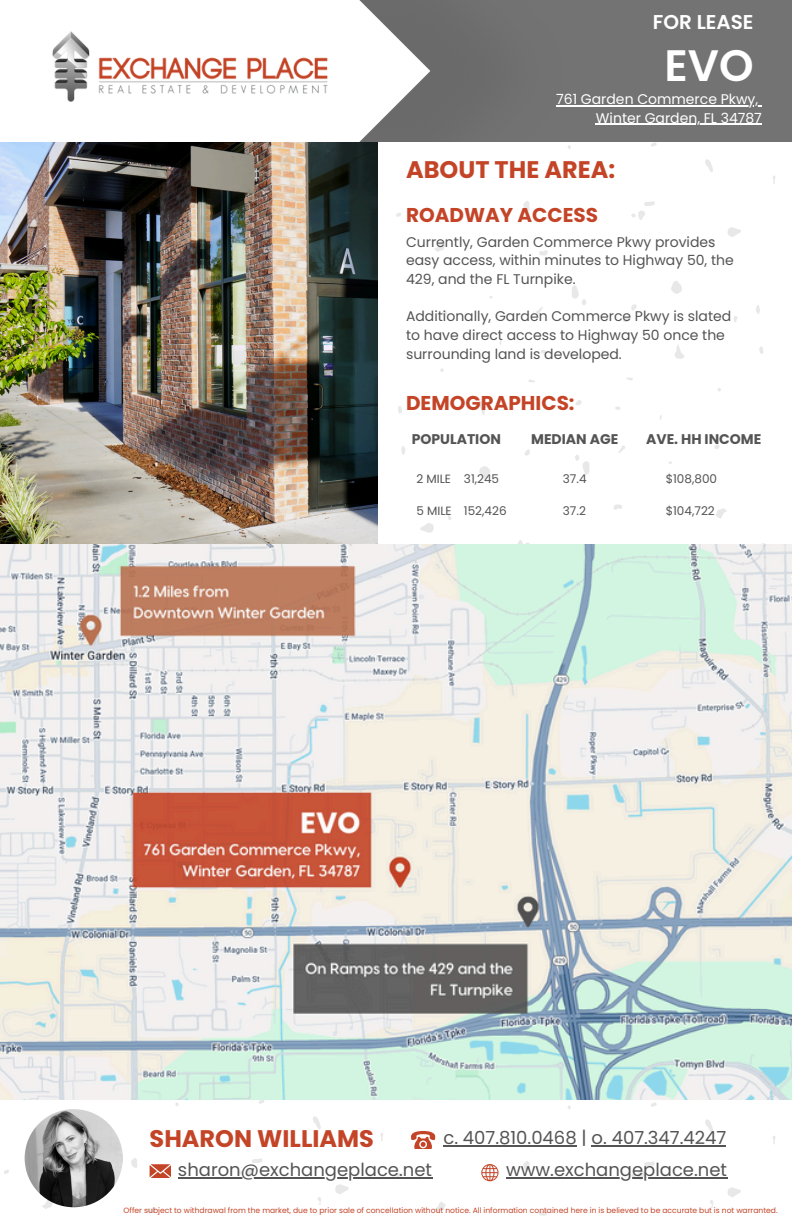
<style>
.page{position:relative;width:792px;height:1224px;background:#737373}
.page>*{position:absolute;margin:0;border:0;box-sizing:border-box;transform-origin:0 0}
.t1{font:600 44px "Poppins";color:#fff}
.t2{font:700 24px "Poppins";color:#c44427}
.t3{font:700 20px "Poppins";color:#c44427}
.t4{font:600 20px "Poppins";color:#fff}
.t5{font:18px "Poppins";color:#545454}
.t6{font:14px/18.6px "Poppins";color:#545454}
.t7{font:14px "Poppins";color:#fff}
.t8{font:700 14px "Poppins";color:#545454}
.t9{font:12px "Poppins";color:#545454}
.t10{font:7.6px "Poppins";color:#c44427}
</style>
<div class="page">
<div style="left:0;top:142px;width:791px;height:530px;background:#fff"></div>
<svg style="left:479px;top:466px;width:11px;height:13px"></svg>
<svg style="left:420px;top:523px;width:14px;height:10px"></svg>
<svg style="left:477px;top:401px;width:10px;height:14px"></svg>
<svg style="left:716px;top:508px;width:11px;height:10px"></svg>
<svg style="left:614px;top:504px;width:8px;height:6px"></svg>
<svg style="left:401px;top:446px;width:4px;height:9px"></svg>
<svg style="left:618px;top:445px;width:7px;height:8px"></svg>
<svg style="left:525px;top:438px;width:13px;height:18px"></svg>
<svg style="left:398px;top:406px;width:4px;height:7px"></svg>
<svg style="left:576px;top:400px;width:6px;height:5px"></svg>
<svg style="left:424px;top:437px;width:3px;height:7px"></svg>
<svg style="left:575px;top:455px;width:15px;height:20px"></svg>
<svg style="left:714px;top:444px;width:5px;height:5px"></svg>
<svg style="left:615px;top:406px;width:6px;height:4px"></svg>
<svg style="left:626px;top:378px;width:7px;height:3px"></svg>
<svg style="left:506px;top:540px;width:24px;height:5px"></svg>
<svg style="left:448px;top:512px;width:3px;height:8px"></svg>
<svg style="left:396px;top:213px;width:5px;height:4px"></svg>
<svg style="left:671px;top:281px;width:11px;height:13px"></svg>
<svg style="left:728px;top:227px;width:13px;height:10px"></svg>
<svg style="left:675px;top:345px;width:9px;height:14px"></svg>
<svg style="left:434px;top:241px;width:12px;height:11px"></svg>
<svg style="left:705px;top:159px;width:8px;height:13px"></svg>
<svg style="left:523px;top:201px;width:7px;height:10px"></svg>
<svg style="left:539px;top:250px;width:9px;height:6px"></svg>
<svg style="left:756px;top:305px;width:4px;height:9px"></svg>
<svg style="left:536px;top:307px;width:7px;height:7px"></svg>
<svg style="left:623px;top:304px;width:14px;height:18px"></svg>
<svg style="left:759px;top:346px;width:4px;height:8px"></svg>
<svg style="left:580px;top:355px;width:6px;height:5px"></svg>
<svg style="left:734px;top:316px;width:4px;height:7px"></svg>
<svg style="left:572px;top:285px;width:14px;height:20px"></svg>
<svg style="left:442px;top:311px;width:5px;height:5px"></svg>
<svg style="left:651px;top:142px;width:6px;height:5px"></svg>
<svg style="left:773px;top:176px;width:3px;height:8px"></svg>
<svg style="left:541px;top:350px;width:5px;height:3px"></svg>
<svg style="left:528px;top:379px;width:7px;height:3px"></svg>
<svg style="left:631px;top:201px;width:24px;height:19px"></svg>
<svg style="left:710px;top:240px;width:3px;height:8px"></svg>
<img style="left:0;top:142px;width:378px;height:403px">
<div style="left:0;top:1099px;width:792px;height:125px;background:#fff"></div>
<svg style="left:0;top:0;width:430px;height:142px;fill:#fff"></svg>
<img style="left:47px;top:19px;width:286px;height:98px">
<img style="left:0;top:545px;width:792px;height:555px">
<hr style="left:556px;top:105px;width:202px;height:1px;background:#fff">
<hr style="left:596px;top:124px;width:166px;height:1px;background:#fff">
<svg style="left:4px;top:1170px;width:5px;height:4px"></svg>
<svg style="left:335px;top:1184px;width:14px;height:10px"></svg>
<svg style="left:42px;top:1198px;width:11px;height:11px"></svg>
<svg style="left:313px;top:1116px;width:8px;height:13px"></svg>
<svg style="left:131px;top:1158px;width:6px;height:10px"></svg>
<svg style="left:147px;top:1207px;width:8px;height:6px"></svg>
<svg style="left:259px;top:1100px;width:5px;height:4px"></svg>
<svg style="left:380px;top:1133px;width:3px;height:8px"></svg>
<svg style="left:239px;top:1158px;width:23px;height:19px"></svg>
<svg style="left:318px;top:1197px;width:3px;height:8px"></svg>
<svg style="left:396px;top:1173px;width:5px;height:4px"></svg>
<svg style="left:727px;top:1187px;width:14px;height:10px"></svg>
<svg style="left:434px;top:1202px;width:12px;height:10px"></svg>
<svg style="left:705px;top:1119px;width:8px;height:13px"></svg>
<svg style="left:523px;top:1161px;width:7px;height:10px"></svg>
<svg style="left:539px;top:1210px;width:9px;height:6px"></svg>
<svg style="left:651px;top:1103px;width:6px;height:4px"></svg>
<svg style="left:773px;top:1136px;width:3px;height:8px"></svg>
<svg style="left:631px;top:1161px;width:24px;height:19px"></svg>
<svg style="left:710px;top:1200px;width:3px;height:8px"></svg>
<img style="left:25px;top:1109px;width:98px;height:98px;border-radius:50%">
<svg style="left:411px;top:1131px;width:25px;height:18px"></svg>
<hr style="left:443px;top:1145px;width:134px;height:2px;background:#545454">
<hr style="left:592px;top:1145px;width:134px;height:2px;background:#545454">
<svg style="left:150px;top:1164px;width:21px;height:14px"></svg>
<hr style="left:178px;top:1177px;width:254px;height:2px;background:#545454">
<svg style="left:481px;top:1164px;width:18px;height:17px"></svg>
<hr style="left:506px;top:1177px;width:221px;height:2px;background:#545454">
<h1 class="t4" style="left:653px;top:8px;width:102px">FOR LEASE</h1>
<p class="t1" style="left:664px;top:35px;width:91px">EVO</p>
<h5 class="t7" style="left:556px;top:89px;width:204px">761 Garden Commerce Pkwy,</h5>
<p class="t7" style="left:596px;top:108px;width:168px">Winter Garden, FL 34787</p>
<h6 class="t2" style="left:406px;top:153px;width:211px">ABOUT THE AREA:</h6>
<h3 class="t3" style="left:406px;top:201px;width:194px">ROADWAY ACCESS</h3>
<h2 class="t6" style="left:406px;top:232px;width:329px">Currently, Garden Commerce Pkwy provides easy access, within minutes to Highway 50, the<br>429, and the FL Turnpike.</h2>
<h3 class="t6" style="left:406px;top:307px;width:327px">Additionally, Garden Commerce Pkwy is slated to have direct access to Highway 50 once the surrounding land is developed.</h3>
<h6 class="t3" style="left:406px;top:389px;width:170px">DEMOGRAPHICS:</h6>
<h5 class="t8" style="left:412px;top:429px;width:91px">POPULATION</h5>
<p class="t8" style="left:531px;top:430px;width:89px">MEDIAN AGE</p>
<p class="t8" style="left:646px;top:429px;width:117px">AVE. HH INCOME</p>
<p class="t9" style="left:563px;top:470px;width:25px">37.4</p>
<p class="t9" style="left:563px;top:503px;width:25px">37.2</p>
<p class="t9" style="left:666px;top:470px;width:53px">$108,800</p>
<p class="t9" style="left:666px;top:503px;width:51px">$104,722</p>
<h3 class="t9" style="left:464px;top:470px;width:37px">31,245</h3>
<h5 class="t9" style="left:464px;top:503px;width:44px">152,426</h5>
<h6 class="t9" style="left:416px;top:470px;width:36px">2 MILE</h6>
<p class="t9" style="left:416px;top:503px;width:37px">5 MILE</p>
<h2 class="t2" style="left:150px;top:1122px;width:226px">SHARON WILLIAMS</h2>
<p class="t5" style="left:443px;top:1125px;width:284px">c. 407.810.0468 | o. 407.347.4247</p>
<p class="t5" style="left:178px;top:1157px;width:256px">sharon@exchangeplace.net</p>
<p class="t5" style="left:506px;top:1157px;width:223px">www.exchangeplace.net</p>
<p class="t10" style="left:124px;top:1206px;width:655px">Offer subject to withdrawal from the market, due to prior sale of concellation without notice. All information contained here in is believed to be accurate but is not warranted.</p>
</div>
